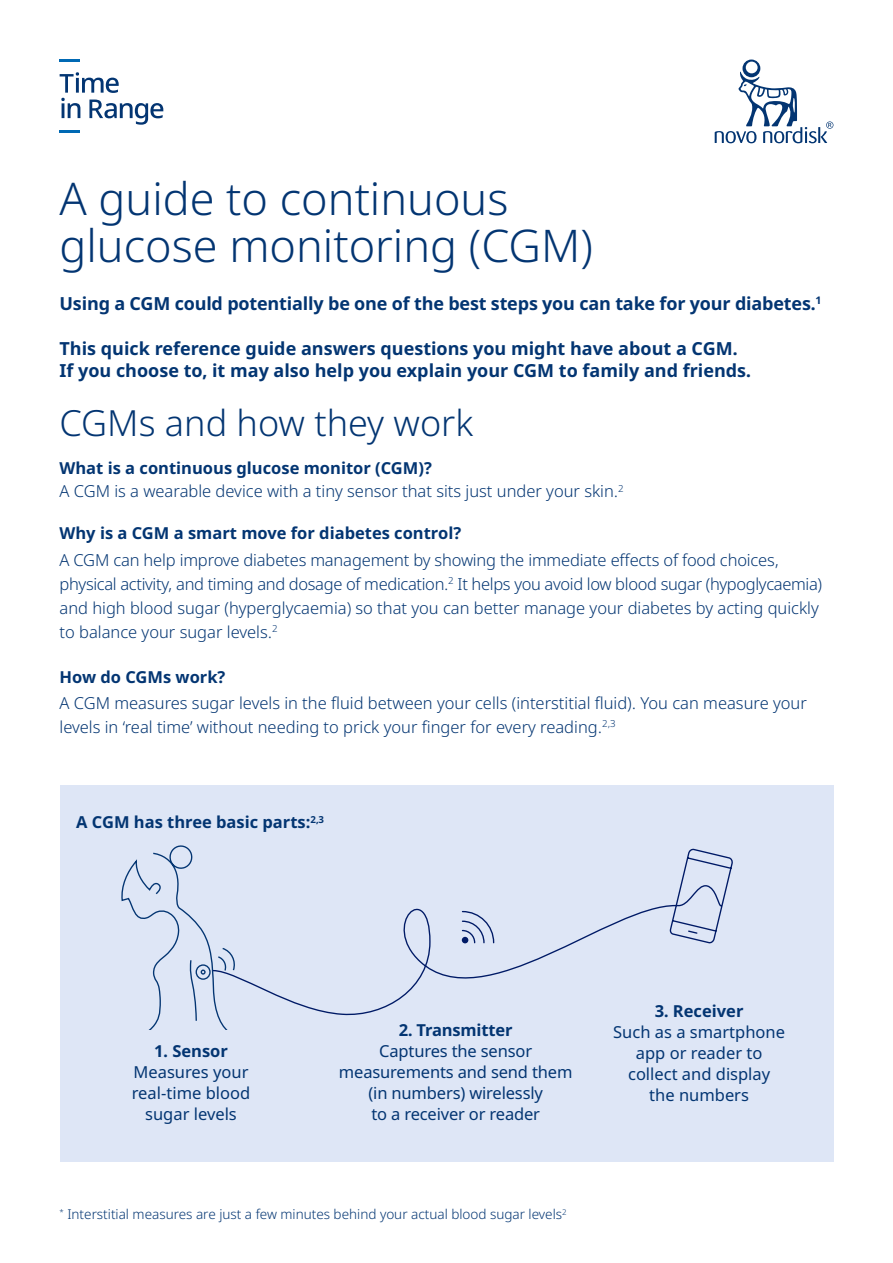
<style>
.page{position:relative;width:893px;height:1263px;background:#fff}
.page>*{position:absolute;margin:0;border:0;box-sizing:border-box;transform-origin:0 0}
.t1{font:300 45px/46.5px "Apis";color:#033572}
.t2{font:300 36px "Apis";color:#033572}
.t3{font:700 18px/22.5px "Apis";color:#033572}
.t4{font:300 16.5px/24px "Apis";color:#033572}
.t5{font:16.5px/21px "Apis";color:#033572;text-align:center}
.t6{font:700 16.5px "Apis";color:#033572}
.t7{font:300 13.5px "Apis";color:#033572}
.s1{font-weight:700}
</style>
<div class="page">
<div style="left:60px;top:785px;width:773px;height:377px;background:#dee6f6"></div>
<svg style="left:715px;top:60px;width:118px;height:83px"></svg>
<svg style="left:60px;top:72px;width:103px;height:53px"></svg>
<hr style="left:60px;top:59px;width:20px;height:2px;background:#0069b4">
<hr style="left:60px;top:130px;width:20px;height:3px;background:#0069b4">
<svg style="left:121px;top:845px;width:107px;height:185px"></svg>
<svg style="left:212px;top:876px;width:457px;height:145px"></svg>
<svg style="left:669px;top:849px;width:64px;height:94px"></svg>
<h1 class="t1" style="left:60px;top:177px;width:535px">A guide to continuous glucose monitoring (CGM)</h1>
<p class="t3" style="left:60px;top:292px;width:763px">Using a CGM could potentially be one of the best steps you can take for your diabetes.<sup>1</sup></p>
<p class="t3" style="left:60px;top:337px;width:693px">This quick reference guide answers questions you might have about a CGM.<br>If you choose to, it may also help you explain your CGM to family and friends.</p>
<h2 class="t2" style="left:60px;top:398px;width:415px">CGMs and how they work</h2>
<p class="t4" style="left:60px;top:457px;width:566px;line-height:23.1px"><span class="s1">What is a continuous glucose monitor (CGM)?<br></span>A CGM is a wearable device with a tiny sensor that sits just under your skin.<sup>2</sup></p>
<p class="t6" style="left:60px;top:522px;width:403px">Why is a CGM a smart move for diabetes control?</p>
<p class="t4" style="left:60px;top:548px;width:764px">A CGM can help improve diabetes management by showing the immediate effects of food choices, physical activity, and timing and dosage of medication.<sup>2</sup> It helps you avoid low blood sugar (hypoglycaemia) and high blood sugar (hyperglycaemia) so that you can better manage your diabetes by acting quickly to balance your sugar levels.<sup>2</sup></p>
<p class="t6" style="left:60px;top:665px;width:167px">How do CGMs work?</p>
<p class="t4" style="left:60px;top:691px;width:749px">A CGM measures sugar levels in the fluid between your cells (interstitial fluid). You can measure your levels in ‘real time’ without needing to prick your finger for every reading.<sup>2,3</sup></p>
<p class="t6" style="left:76px;top:810px;width:249px">A CGM has three basic parts:<sup>2,3</sup></p>
<p class="t6" style="left:154px;top:1039px;width:75px">1. Sensor</p>
<p class="t5" style="left:132px;top:1061px;width:120px">Measures your real-time blood sugar levels</p>
<p class="t6" style="left:399px;top:1018px;width:115px">2. Transmitter</p>
<p class="t5" style="left:339px;top:1040px;width:235px">Captures the sensor measurements and send them (in numbers) wirelessly<br>to a receiver or reader</p>
<p class="t7" style="left:60px;top:1205px;width:509px"><sup>*</sup> Interstitial measures are just a few minutes behind your actual blood sugar levels<sup>2</sup></p>
<p class="t6" style="left:655px;top:999px;width:90px">3. Receiver</p>
<p class="t5" style="left:613px;top:1021px;width:173px">Such as a smartphone app or reader to collect and display<br>the numbers</p>
</div>
